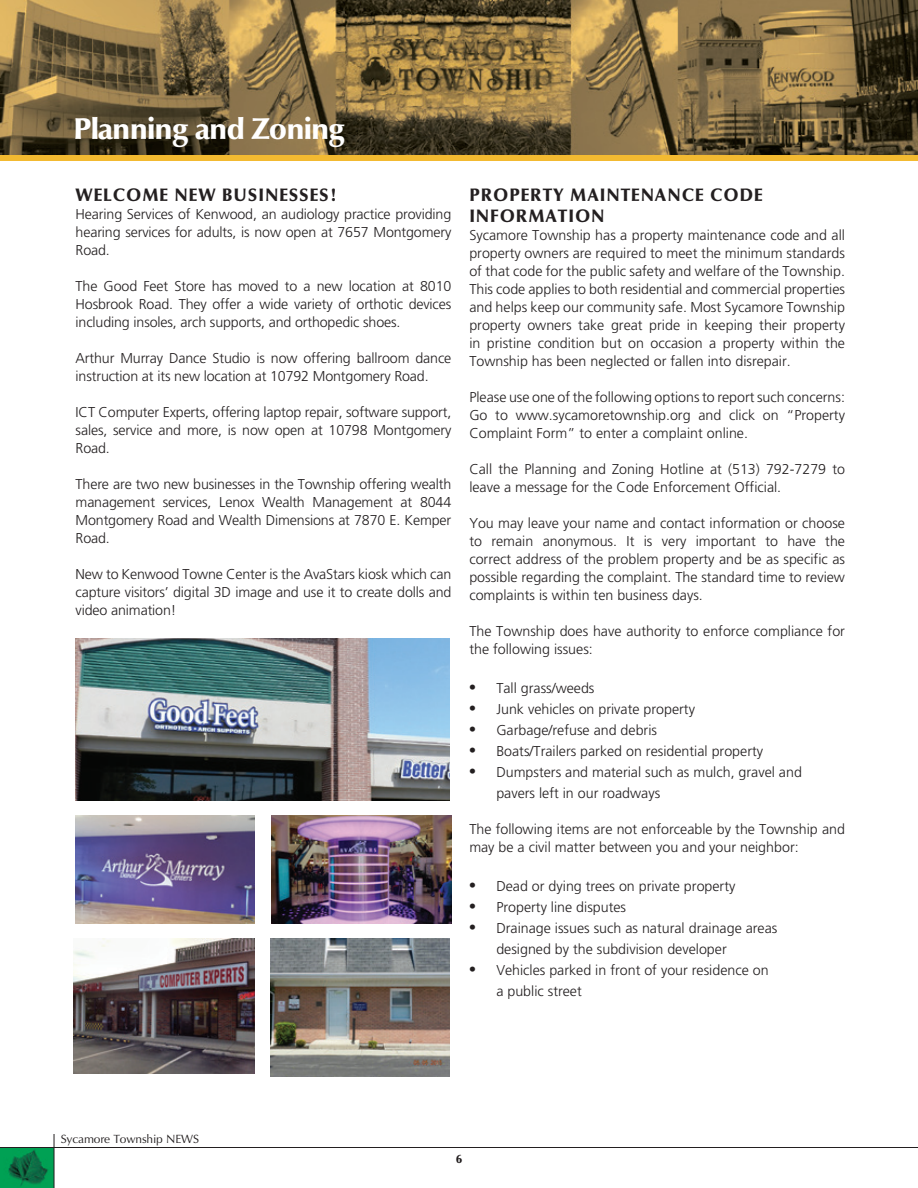
<style>
.page{position:relative;width:918px;height:1188px;background:#fff}
.page>*{position:absolute;margin:0;border:0;box-sizing:border-box;transform-origin:0 0}
.t1{font:900 30px "Optima";letter-spacing:-.03em;color:#fff}
.t2{font:900 18px/21.6px "Optima";letter-spacing:.05em;color:#231f20;scale:.96 1}
.t3{font:300 14.25px/18px "Frutiger";color:#231f20;text-align:justify}
.t4{font:12px "Optima";letter-spacing:-.015em;color:#231f20}
.t5{font:900 12px "Optima";color:#231f20}
.s1{font-family:"Times";font-weight:400;font-size:18px}
</style>
<div class="page">
<img style="left:0;top:1148px;width:54px;height:40px">
<hr style="left:54px;top:1134px;width:1px;height:54px;background:#231f20">
<hr style="left:0;top:1147px;width:918px;height:1px;background:#231f20">
<svg style="left:0;top:0;width:918px;height:155px"></svg>
<div style="left:0;top:155px;width:918px;height:6px;background:#f3ba31"></div>
<img style="left:272px;top:815px;width:179px;height:109px">
<img style="left:76px;top:815px;width:179px;height:109px">
<img style="left:76px;top:638px;width:374px;height:162px">
<img style="left:74px;top:939px;width:181px;height:134px">
<img style="left:270px;top:939px;width:180px;height:138px">
<h1 class="t1" style="left:73px;top:111px;width:273px">Planning and Zoning</h1>
<p class="t2" style="left:76px;top:184px;width:274px">WELCOME NEW BUSINESSES!</p>
<p class="t3" style="left:76px;top:205px;width:377px">Hearing Services of Kenwood, an audiology practice providing hearing services for adults, is now open at 7657 Montgomery Road.</p>
<p class="t3" style="left:76px;top:277px;width:377px">The Good Feet Store has moved to a new location at 8010<br>Hosbrook Road. They offer a wide variety of orthotic devices including insoles, arch supports, and orthopedic shoes.</p>
<p class="t3" style="left:76px;top:349px;width:377px">Arthur Murray Dance Studio is now offering ballroom dance instruction at its new location at 10792 Montgomery Road.</p>
<p class="t3" style="left:76px;top:403px;width:377px">ICT Computer Experts, offering laptop repair, software support, sales, service and more, is now open at 10798 Montgomery Road.</p>
<p class="t3" style="left:76px;top:475px;width:377px">There are two new businesses in the Township offering wealth management services, Lenox Wealth Management at 8044<br>Montgomery Road and Wealth Dimensions at 7870 E. Kemper Road.</p>
<p class="t3" style="left:76px;top:565px;width:377px">New to Kenwood Towne Center is the AvaStars kiosk which can capture visitors’ digital 3D image and use it to create dolls and video animation!</p>
<p class="t2" style="left:469px;top:184px;width:307px">PROPERTY MAINTENANCE CODE<br>INFORMATION</p>
<p class="t3" style="left:469px;top:227px;width:377px">Sycamore Township has a property maintenance code and all property owners are required to meet the minimum standards of that code for the public safety and welfare of the Township.<br>This code applies to both residential and commercial properties and helps keep our community safe. Most Sycamore Township property owners take great pride in keeping their property in pristine condition but on occasion a property within the Township has been neglected or fallen into disrepair.</p>
<p class="t3" style="left:469px;top:389px;width:377px">Please use one of the following options to report such concerns:<br>Go to www.sycamoretownship.org and click on “Property Complaint Form” to enter a complaint online.</p>
<p class="t3" style="left:469px;top:461px;width:377px">Call the Planning and Zoning Hotline at (513) 792-7279 to leave a message for the Code Enforcement Official.</p>
<p class="t3" style="left:469px;top:515px;width:377px">You may leave your name and contact information or choose to remain anonymous. It is very important to have the correct address of the problem property and be as specific as possible regarding the complaint. The standard time to review complaints is within ten business days.</p>
<p class="t3" style="left:469px;top:622px;width:377px">The Township does have authority to enforce compliance for the following issues:</p>
<p class="t3" style="left:469px;top:680px;width:127px"><span class="s1">•</span> Tall grass/weeds</p>
<p class="t3" style="left:469px;top:701px;width:227px"><span class="s1">•</span> Junk vehicles on private property</p>
<p class="t3" style="left:469px;top:722px;width:189px"><span class="s1">•</span> Garbage/refuse and debris</p>
<p class="t3" style="left:469px;top:743px;width:295px"><span class="s1">•</span> Boats/Trailers parked on residential property</p>
<p class="t3" style="left:496px;top:762px;width:307px;line-height:21px;text-indent:-27px"><span class="s1">•</span> Dumpsters and material such as mulch, gravel and pavers left in our roadways</p>
<p class="t3" style="left:469px;top:821px;width:377px">The following items are not enforceable by the Township and may be a civil matter between you and your neighbor:</p>
<p class="t3" style="left:469px;top:878px;width:268px"><span class="s1">•</span> Dead or dying trees on private property</p>
<p class="t3" style="left:469px;top:899px;width:158px"><span class="s1">•</span> Property line disputes</p>
<p class="t3" style="left:496px;top:918px;width:283px;line-height:21px;text-indent:-27px"><span class="s1">•</span> Drainage issues such as natural drainage areas designed by the subdivision developer</p>
<p class="t3" style="left:496px;top:960px;width:274px;line-height:21px;text-indent:-27px"><span class="s1">•</span> Vehicles parked in front of your residence on a public street</p>
<p class="t4" style="left:61px;top:1132px;width:140px">Sycamore Township NEWS</p>
<p class="t5" style="left:456px;top:1152px;width:7px">6</p>
</div>
